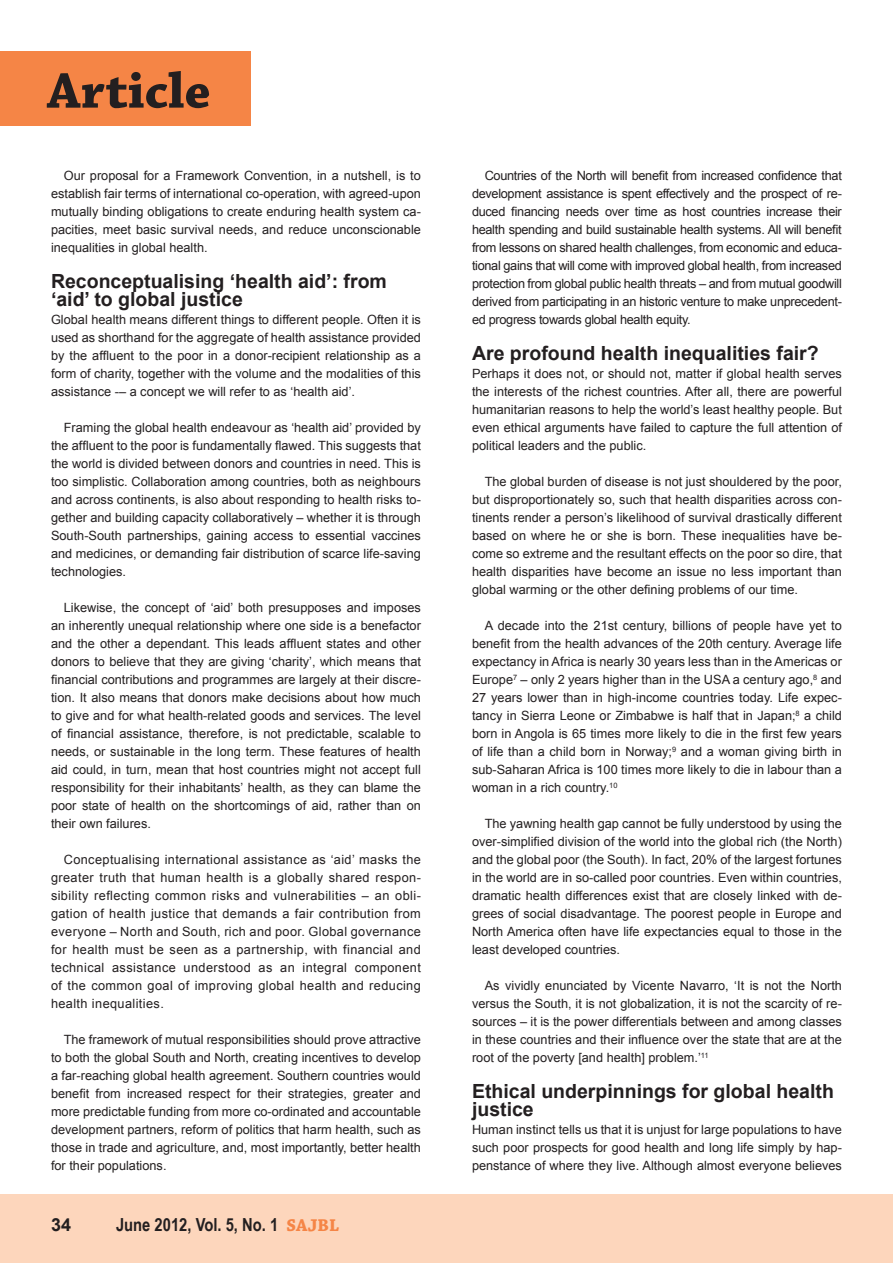
<style>
.page{position:relative;width:893px;height:1263px;background:#fff}
.page>*{position:absolute;margin:0;border:0;box-sizing:border-box;transform-origin:0 0}
.t1{font:700 52.5px "Chaparral Pro";color:#231f20}
.B_HEAD{font:700 19.5px/18px "Arial";color:#231f20}
.t2{font:700 18px "Arial Narrow";color:#231f20}
.t3{font:700 18px "Arial";color:#231f20}
.BODY_COPY_INDENT{font:12.75px/18px "Arial";color:#231f20;text-align:justify}
.BODY_COPY{font:12.75px/18px "Arial";color:#231f20;text-align:justify}
.s1{font-family:"Chaparral Pro";color:#f58546}
</style>
<div class="page">
<hr style="left:892px;top:51px;width:1px;height:74px;background:#f58546">
<div style="left:0;top:51px;width:251px;height:74px;background:#f58546"></div>
<div style="left:0;top:1195px;width:893px;height:68px;background:#fdd6bc"></div>
<p class="t1" style="left:47px;top:60px;width:165px">Article</p>
<p class="BODY_COPY_INDENT" style="left:51px;top:167px;width:371px;text-indent:13px">Our proposal for a Framework Convention, in a nutshell, is to establish fair terms of international co-operation, with agreed-upon mutually binding obligations to create enduring health system ca&shy;pacities, meet basic survival needs, and reduce unconscionable inequalities in global health.</p>
<p class="B_HEAD" style="left:51px;top:273px;width:337px">Reconceptualising ‘health aid’: from ‘aid’ to global justice</p>
<p class="BODY_COPY" style="left:51px;top:311px;width:371px">Global health means different things to different people. Often it is used as shorthand for the aggregate of health assistance provided by the affluent to the poor in a donor-recipient relationship as a form of charity, together with the volume and the modalities of this assistance -– a concept we will refer to as ‘health aid’.</p>
<p class="BODY_COPY_INDENT" style="left:51px;top:419px;width:371px;text-indent:13px">Framing the global health endeavour as ‘health aid’ provided by the affluent to the poor is fundamentally flawed. This suggests that the world is divided between donors and countries in need. This is too simplistic. Collaboration among countries, both as neighbours and across continents, is also about responding to health risks to&shy;gether and building capacity collaboratively – whether it is through South-South partnerships, gaining access to essential vaccines and medicines, or demanding fair distribution of scarce life-saving technologies.</p>
<p class="BODY_COPY_INDENT" style="left:51px;top:599px;width:371px;text-indent:13px">Likewise, the concept of ‘aid’ both presupposes and imposes an inherently unequal relationship where one side is a benefactor and the other a dependant. This leads affluent states and other donors to believe that they are giving ‘charity’, which means that financial contributions and programmes are largely at their discre&shy;tion. It also means that donors make decisions about how much to give and for what health-related goods and services. The level of financial assistance, therefore, is not predictable, scalable to needs, or sustainable in the long term. These features of health aid could, in turn, mean that host countries might not accept full responsibility for their inhabitants’ health, as they can blame the poor state of health on the shortcomings of aid, rather than on their own failures.</p>
<p class="BODY_COPY_INDENT" style="left:51px;top:851px;width:371px;text-indent:13px">Conceptualising international assistance as ‘aid’ masks the greater truth that human health is a globally shared respon&shy;sibility reflecting common risks and vulnerabilities – an obli&shy;gation of health justice that demands a fair contribution from everyone – North and South, rich and poor. Global governance for health must be seen as a partnership, with financial and technical assistance understood as an integral component of the common goal of improving global health and reducing health inequalities.</p>
<p class="BODY_COPY_INDENT" style="left:51px;top:1031px;width:371px;text-indent:13px">The framework of mutual responsibilities should prove attractive to both the global South and North, creating incentives to develop a far-reaching global health agreement. Southern countries would benefit from increased respect for their strategies, greater and more predictable funding from more co-ordinated and accountable development partners, reform of politics that harm health, such as those in trade and agriculture, and, most importantly, better health for their populations.</p>
<p class="t3" style="left:51px;top:1213px;width:22px">34</p>
<p class="t2" style="left:116px;top:1211px;width:224px">June 2012, Vol. 5, No. 1 <span class="s1">SAJBL</span></p>
<p class="BODY_COPY_INDENT" style="left:472px;top:167px;width:371px;text-indent:13px">Countries of the North will benefit from increased confidence that development assistance is spent effectively and the prospect of re&shy;duced financing needs over time as host countries increase their health spending and build sustainable health systems. All will benefit from lessons on shared health challenges, from economic and educa&shy;tional gains that will come with improved global health, from increased protection from global public health threats – and from mutual goodwill derived from participating in an historic venture to make unprecedent&shy;ed progress towards global health equity.</p>
<p class="B_HEAD" style="left:472px;top:345px;width:348px">Are profound health inequalities fair?</p>
<p class="BODY_COPY" style="left:472px;top:365px;width:371px">Perhaps it does not, or should not, matter if global health serves the interests of the richest countries. After all, there are powerful humanitarian reasons to help the world’s least healthy people. But even ethical arguments have failed to capture the full attention of political leaders and the public.</p>
<p class="BODY_COPY_INDENT" style="left:472px;top:473px;width:371px;text-indent:13px">The global burden of disease is not just shouldered by the poor, but disproportionately so, such that health disparities across con&shy;tinents render a person’s likelihood of survival drastically different based on where he or she is born. These inequalities have be&shy;come so extreme and the resultant effects on the poor so dire, that health disparities have become an issue no less important than global warming or the other defining problems of our time.</p>
<p class="BODY_COPY_INDENT" style="left:472px;top:617px;width:371px;text-indent:13px">A decade into the 21st century, billions of people have yet to benefit from the health advances of the 20th century. Average life expectancy in Africa is nearly 30 years less than in the Americas or Europe<sup>7</sup> – only 2 years higher than in the USA a century ago,<sup>8</sup> and 27 years lower than in high-income countries today. Life expec&shy;tancy in Sierra Leone or Zimbabwe is half that in Japan;<sup>8</sup> a child born in Angola is 65 times more likely to die in the first few years of life than a child born in Norway;<sup>9</sup> and a woman giving birth in sub-Saharan Africa is 100 times more likely to die in labour than a woman in a rich country.<sup>10</sup></p>
<p class="BODY_COPY_INDENT" style="left:472px;top:815px;width:371px;text-indent:13px">The yawning health gap cannot be fully understood by using the over-simplified division of the world into the global rich (the North) and the global poor (the South). In fact, 20% of the largest fortunes in the world are in so-called poor countries. Even within countries, dramatic health differences exist that are closely linked with de&shy;grees of social disadvantage. The poorest people in Europe and North America often have life expectancies equal to those in the least developed countries.</p>
<p class="BODY_COPY_INDENT" style="left:472px;top:977px;width:371px;text-indent:13px">As vividly enunciated by Vicente Navarro, ‘It is not the North versus the South, it is not globalization, it is not the scarcity of re&shy;sources – it is the power differentials between and among classes in these countries and their influence over the state that are at the root of the poverty [and health] problem.’<sup>11</sup></p>
<p class="B_HEAD" style="left:472px;top:1083px;width:363px">Ethical underpinnings for global health justice</p>
<p class="BODY_COPY" style="left:472px;top:1121px;width:371px">Human instinct tells us that it is unjust for large populations to have such poor prospects for good health and long life simply by hap&shy;penstance of where they live. Although almost everyone believes</p>
</div>
